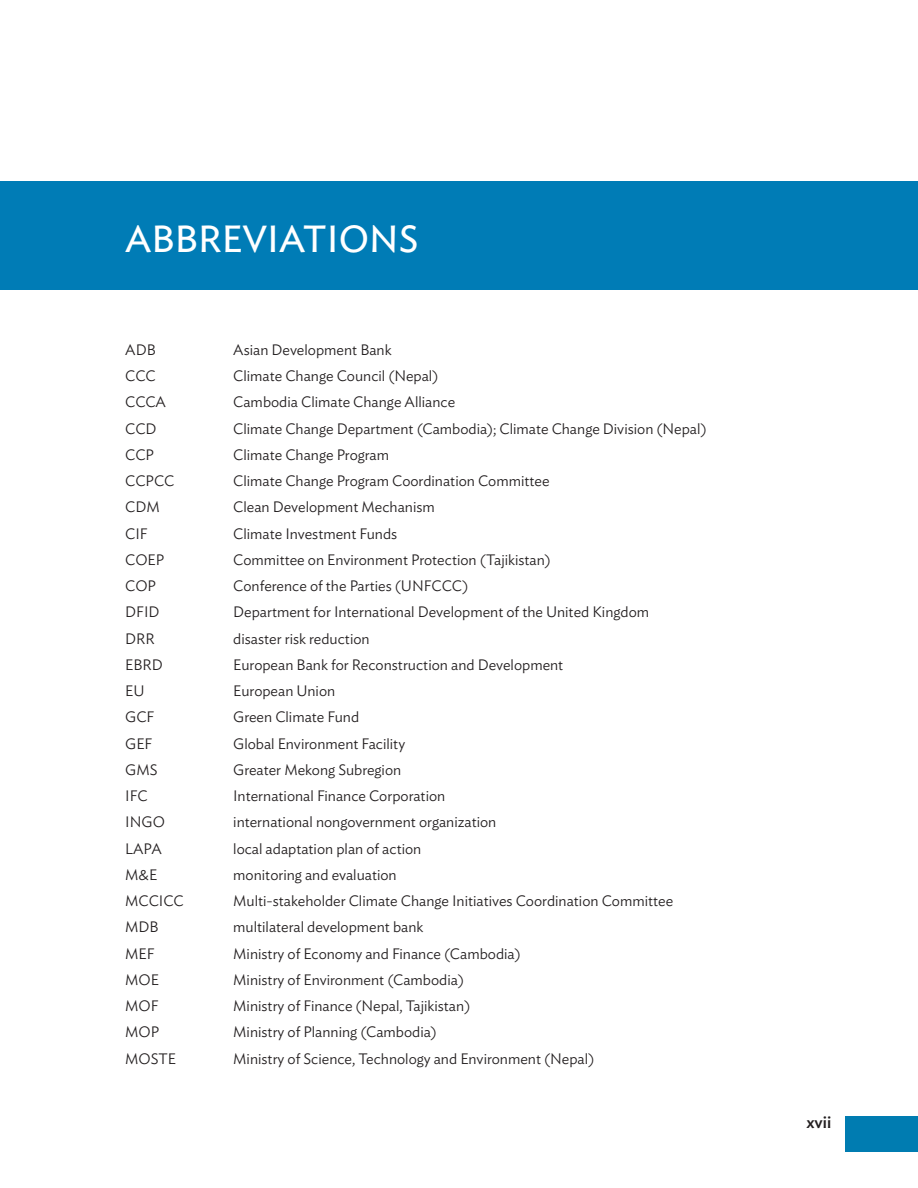
<style>
.page{position:relative;width:918px;height:1188px;background:#fff}
.page>*{position:absolute;margin:0;border:0;box-sizing:border-box;transform-origin:0 0}
.t1{font:37.5px "Ideal Sans";color:#fff}
.t2{font:500 16.5px "Ideal Sans";color:#231f20}
.t3{font:300 15px "Ideal Sans";color:#231f20}
</style>
<div class="page">
<div style="left:0;top:181px;width:918px;height:108px;background:#007cb6"></div>
<div style="left:845px;top:1116px;width:73px;height:36px;background:#007cb1"></div>
<h1 class="t1" style="left:125px;top:210px;width:295px">ABBREVIATIONS</h1>
<p class="t3" style="left:125px;top:338px;width:32px">ADB</p>
<p class="t3" style="left:233px;top:338px;width:160px">Asian Development Bank</p>
<p class="t3" style="left:125px;top:364px;width:32px">CCC</p>
<p class="t3" style="left:233px;top:364px;width:207px">Climate Change Council (Nepal)</p>
<p class="t3" style="left:125px;top:391px;width:42px">CCCA</p>
<p class="t3" style="left:233px;top:391px;width:223px">Cambodia Climate Change Alliance</p>
<p class="t3" style="left:125px;top:417px;width:33px">CCD</p>
<p class="t3" style="left:233px;top:417px;width:475px">Climate Change Department (Cambodia); Climate Change Division (Nepal)</p>
<p class="t3" style="left:125px;top:443px;width:30px">CCP</p>
<p class="t3" style="left:233px;top:443px;width:157px">Climate Change Program</p>
<p class="t3" style="left:125px;top:469px;width:51px">CCPCC</p>
<p class="t3" style="left:233px;top:469px;width:318px">Climate Change Program Coordination Committee</p>
<p class="t3" style="left:125px;top:496px;width:36px">CDM</p>
<p class="t3" style="left:233px;top:496px;width:203px">Clean Development Mechanism</p>
<p class="t3" style="left:125px;top:522px;width:24px">CIF</p>
<p class="t3" style="left:233px;top:522px;width:166px">Climate Investment Funds</p>
<p class="t3" style="left:125px;top:548px;width:40px">COEP</p>
<p class="t3" style="left:233px;top:548px;width:319px">Committee on Environment Protection (Tajikistan)</p>
<p class="t3" style="left:125px;top:574px;width:32px">COP</p>
<p class="t3" style="left:233px;top:574px;width:237px">Conference of the Parties (UNFCCC)</p>
<p class="t3" style="left:125px;top:601px;width:36px">DFID</p>
<p class="t3" style="left:233px;top:601px;width:417px">Department for International Development of the United Kingdom</p>
<p class="t3" style="left:125px;top:627px;width:31px">DRR</p>
<p class="t3" style="left:233px;top:627px;width:138px">disaster risk reduction</p>
<p class="t3" style="left:125px;top:653px;width:39px">EBRD</p>
<p class="t3" style="left:233px;top:653px;width:332px">European Bank for Reconstruction and Development</p>
<p class="t3" style="left:125px;top:679px;width:21px">EU</p>
<p class="t3" style="left:233px;top:679px;width:104px">European Union</p>
<p class="t3" style="left:125px;top:706px;width:31px">GCF</p>
<p class="t3" style="left:233px;top:706px;width:127px">Green Climate Fund</p>
<p class="t3" style="left:125px;top:732px;width:29px">GEF</p>
<p class="t3" style="left:233px;top:732px;width:173px">Global Environment Facility</p>
<p class="t3" style="left:125px;top:758px;width:34px">GMS</p>
<p class="t3" style="left:233px;top:758px;width:170px">Greater Mekong Subregion</p>
<p class="t3" style="left:125px;top:784px;width:24px">IFC</p>
<p class="t3" style="left:233px;top:784px;width:214px">International Finance Corporation</p>
<p class="t3" style="left:125px;top:811px;width:41px">INGO</p>
<p class="t3" style="left:233px;top:811px;width:265px">international nongovernment organization</p>
<p class="t3" style="left:125px;top:837px;width:38px">LAPA</p>
<p class="t3" style="left:233px;top:837px;width:190px">local adaptation plan of action</p>
<p class="t3" style="left:125px;top:863px;width:33px">M&amp;E</p>
<p class="t3" style="left:233px;top:863px;width:165px">monitoring and evaluation</p>
<p class="t3" style="left:125px;top:889px;width:60px">MCCICC</p>
<p class="t3" style="left:233px;top:889px;width:441px">Multi-stakeholder Climate Change Initiatives Coordination Committee</p>
<p class="t3" style="left:125px;top:916px;width:35px">MDB</p>
<p class="t3" style="left:233px;top:916px;width:192px">multilateral development bank</p>
<p class="t3" style="left:125px;top:942px;width:31px">MEF</p>
<p class="t3" style="left:233px;top:942px;width:289px">Ministry of Economy and Finance (Cambodia)</p>
<p class="t3" style="left:125px;top:968px;width:35px">MOE</p>
<p class="t3" style="left:233px;top:968px;width:232px">Ministry of Environment (Cambodia)</p>
<p class="t3" style="left:125px;top:994px;width:35px">MOF</p>
<p class="t3" style="left:233px;top:994px;width:239px">Ministry of Finance (Nepal, Tajikistan)</p>
<p class="t3" style="left:125px;top:1021px;width:35px">MOP</p>
<p class="t3" style="left:233px;top:1021px;width:205px">Ministry of Planning (Cambodia)</p>
<p class="t3" style="left:125px;top:1047px;width:52px">MOSTE</p>
<p class="t3" style="left:233px;top:1047px;width:363px">Ministry of Science, Technology and Environment (Nepal)</p>
<p class="t2" style="left:806px;top:1110px;width:26px">xvii</p>
</div>
